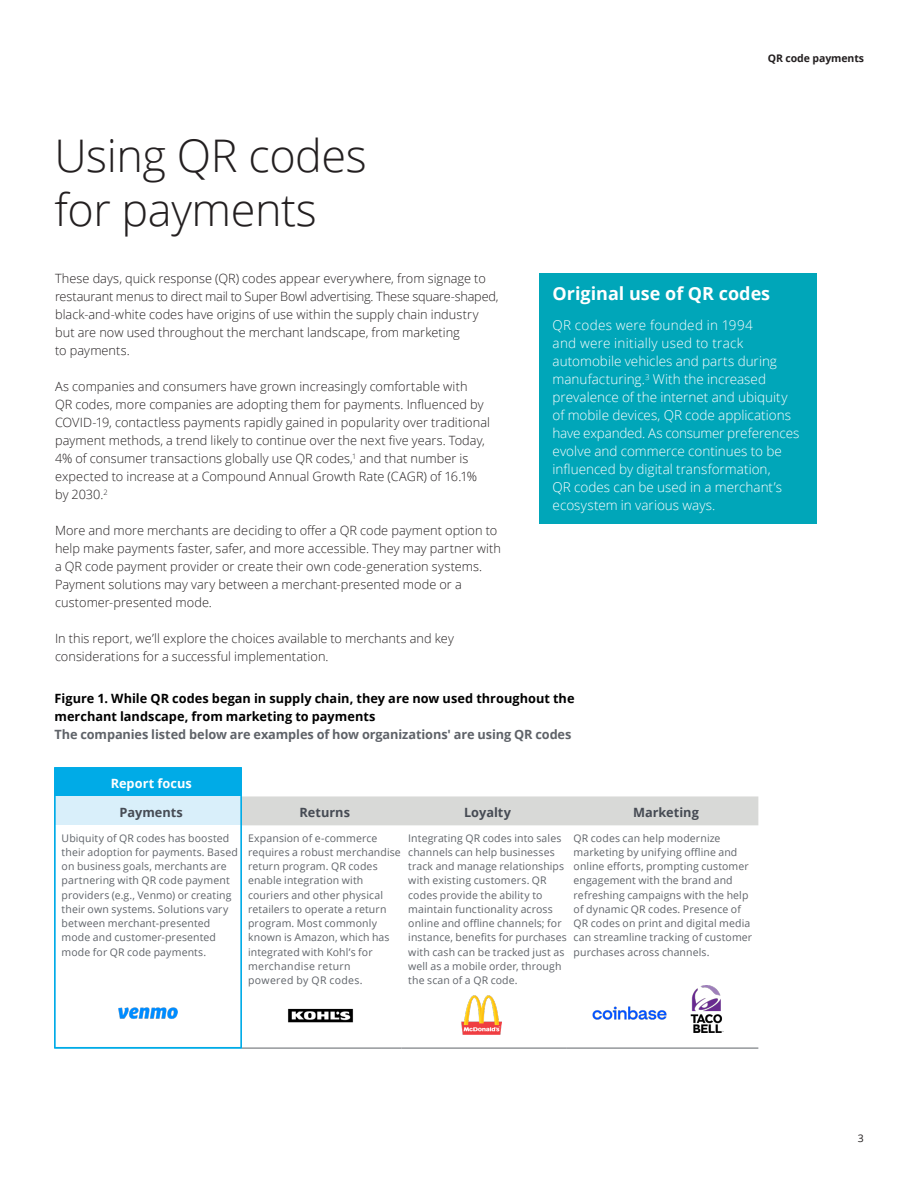
<style>
.page{position:relative;width:918px;height:1188px;background:#fff}
.page>*{position:absolute;margin:0;border:0;box-sizing:border-box;transform-origin:0 0}
.Story_heading_light{font:300 45px "Open Sans";letter-spacing:-.01em;color:#231f20}
.t1{font:700 18px "Open Sans";color:#fff}
.t2{font:300 13.5px/18px "Open Sans";color:#fff}
.Body_copy__8_5_12pt{font:300 12.75px/18px "Open Sans";letter-spacing:.005em;color:#231f20}
.Subhead_A__8_5_12pt{font:700 12.75px/18px "Open Sans";color:#010101}
.Subhead_C__8_5pt_12p{font:700 12.75px "Open Sans";letter-spacing:-.01em;color:#5f6369}
.Chart_Table_subheadi{font:700 12.75px "Open Sans";color:#464b54}
.Chart_Table_subheadi-2{font:700 12.75px "Open Sans";letter-spacing:.01em;color:#fff}
.Chart_Table_small_ke{font:10.5px/14.2px "Open Sans";letter-spacing:.01em;color:#5f6369}
.t3{font:700 10.5px "Open Sans";letter-spacing:-.01em;color:#231f20}
.t4{font:10.5px "Open Sans";color:#231f20}
</style>
<div class="page">
<div style="left:539px;top:273px;width:277px;height:251px;background:#00a6b9"></div>
<div style="left:55px;top:768px;width:186px;height:28px;background:#00abe7"></div>
<div style="left:55px;top:796px;width:186px;height:29px;background:#d9effa"></div>
<hr style="left:54px;top:1048px;width:188px;height:1px;background:#00abe7">
<div style="left:242px;top:796px;width:516px;height:29px;background:#d8d9d7"></div>
<hr style="left:242px;top:1048px;width:160px;height:1px;background:#5f6369">
<hr style="left:402px;top:1048px;width:165px;height:1px;background:#5f6369">
<hr style="left:567px;top:1048px;width:191px;height:1px;background:#5f6369">
<div style="left:54px;top:767px;width:188px;height:281px;border:2px solid #00abe7"></div>
<img style="left:118px;top:1007px;width:60px;height:12px">
<img style="left:285px;top:1008px;width:71px;height:41px">
<img style="left:592px;top:1006px;width:75px;height:14px">
<img style="left:690px;top:985px;width:34px;height:48px">
<img style="left:462px;top:996px;width:40px;height:39px">
<p class="Story_heading_light" style="left:54px;top:125px;width:314px">Using QR codes</p>
<p class="Story_heading_light" style="left:54px;top:179px;width:264px">for payments</p>
<p class="Body_copy__8_5_12pt" style="left:55px;top:269px;width:445px">These days, quick response (QR) codes appear everywhere, from signage to restaurant menus to direct mail to Super Bowl advertising. These square-shaped, black-and-white codes have origins of use within the supply chain industry but are now used throughout the merchant landscape, from marketing<br>to payments.</p>
<p class="Body_copy__8_5_12pt" style="left:55px;top:377px;width:436px">As companies and consumers have grown increasingly comfortable with<br>QR codes, more companies are adopting them for payments. Influenced by COVID-19, contactless payments rapidly gained in popularity over traditional payment methods, a trend likely to continue over the next five years. Today, 4% of consumer transactions globally use QR codes,<sup>1</sup> and that number is expected to increase at a Compound Annual Growth Rate (CAGR) of 16.1% by 2030.<sup>2</sup></p>
<p class="Body_copy__8_5_12pt" style="left:55px;top:521px;width:448px">More and more merchants are deciding to offer a QR code payment option to help make payments faster, safer, and more accessible. They may partner with a QR code payment provider or create their own code-generation systems.<br>Payment solutions may vary between a merchant-presented mode or a customer-presented mode.</p>
<p class="Body_copy__8_5_12pt" style="left:55px;top:629px;width:400px">In this report, we’ll explore the choices available to merchants and key considerations for a successful implementation.</p>
<p class="t3" style="left:768px;top:51px;width:98px">QR code payments</p>
<p class="t1" style="left:553px;top:281px;width:219px">Original use of QR codes</p>
<p class="t2" style="left:553px;top:316px;width:248px">QR codes were founded in 1994<br>and were initially used to track automobile vehicles and parts during manufacturing.<sup>3</sup> With the increased prevalence of the internet and ubiquity of mobile devices, QR code applications have expanded. As consumer preferences evolve and commerce continues to be influenced by digital transformation,<br>QR codes can be used in a merchant’s ecosystem in various ways.</p>
<p class="Subhead_A__8_5_12pt" style="left:54px;top:689px;width:522px">Figure 1. While QR codes began in supply chain, they are now used throughout the merchant landscape, from marketing to payments</p>
<p class="Subhead_C__8_5pt_12p" style="left:54px;top:725px;width:519px">The companies listed below are examples of how organizations' are using QR codes</p>
<p class="Chart_Table_subheadi-2" style="left:111px;top:774px;width:83px">Report focus</p>
<p class="Chart_Table_subheadi" style="left:120px;top:803px;width:65px">Payments</p>
<p class="Chart_Table_subheadi" style="left:300px;top:803px;width:52px">Returns</p>
<p class="Chart_Table_subheadi" style="left:464px;top:803px;width:49px">Loyalty</p>
<p class="Chart_Table_subheadi" style="left:633px;top:803px;width:67px">Marketing</p>
<p class="Chart_Table_small_ke" style="left:62px;top:830px;width:178px">Ubiquity of QR codes has boosted their adoption for payments. Based on business goals, merchants are partnering with QR code payment providers (e.g., Venmo) or creating their own systems. Solutions vary between merchant-presented mode and customer-presented mode for QR code payments.</p>
<p class="Chart_Table_small_ke" style="left:248px;top:830px;width:154px">Expansion of e-commerce requires a robust merchandise return program. QR codes enable integration with couriers and other physical retailers to operate a return program. Most commonly known is Amazon, which has integrated with Kohl’s for merchandise return<br>powered by QR codes.</p>
<p class="Chart_Table_small_ke" style="left:408px;top:830px;width:160px">Integrating QR codes into sales channels can help businesses track and manage relationships with existing customers. QR codes provide the ability to maintain functionality across online and offline channels; for instance, benefits for purchases with cash can be tracked just as well as a mobile order, through the scan of a QR code.</p>
<p class="Chart_Table_small_ke" style="left:574px;top:830px;width:180px">QR codes can help modernize marketing by unifying offline and online efforts, prompting customer engagement with the brand and refreshing campaigns with the help of dynamic QR codes. Presence of<br>QR codes on print and digital media can streamline tracking of customer purchases across channels.</p>
<p class="t4" style="left:858px;top:1131px;width:8px">3</p>
</div>
